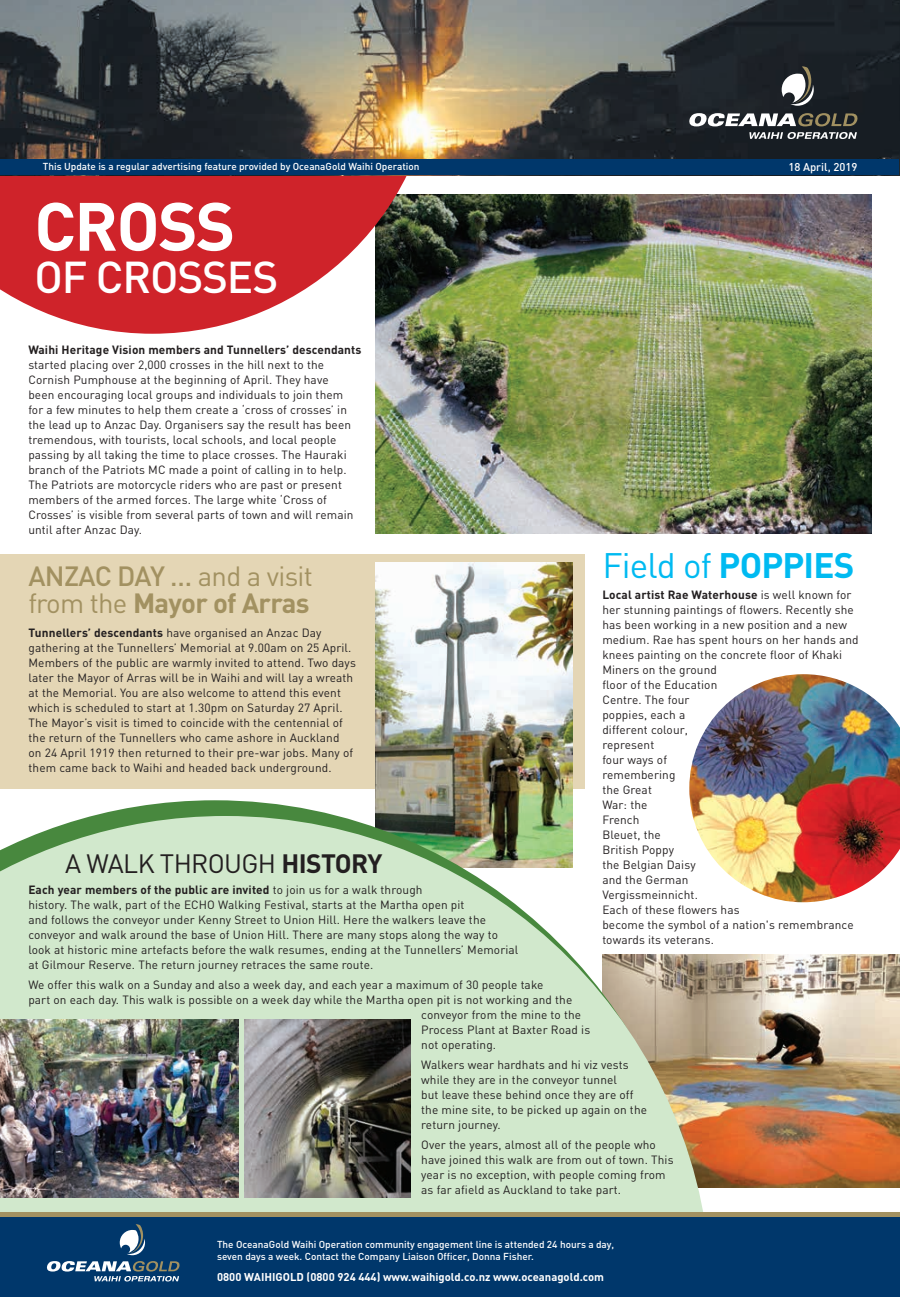
<style>
.page{position:relative;width:900px;height:1297px;background:#fff}
.page>*{position:absolute;margin:0;border:0;box-sizing:border-box;transform-origin:0 0}
.t1{font:700 67.12px "DIN";letter-spacing:-.025em;color:#fff}
.t2{font:500 44px "DIN";letter-spacing:-.025em;color:#fff}
.t3{font:35px "DIN";letter-spacing:-.025em;color:#00baf1}
.t4{font:27.5px/27.5px "DIN";color:#a29161}
.t5{font:26.25px "DIN";letter-spacing:-.025em;color:#231f20}
.t6{font:11.88px/15px "DIN";letter-spacing:.01em;color:#231f20}
.t7{font:700 11.25px "DIN";color:#fff}
.t8{font:500 11.25px "DIN";color:#fff}
.t9{font:500 10px/12px "DIN";color:#fff}
.s1{font-weight:700}
.s2{font-weight:500}
</style>
<div class="page">
<img style="left:376px;top:195px;width:496px;height:339px">
<img style="left:712px;top:954px;width:188px;height:234px">
<div style="left:0;top:554px;width:585px;height:234px;background:#e4d6b5"></div>
<img style="left:376px;top:562px;width:197px;height:238px">
<svg style="left:0;top:175px;width:436px;height:159px;background:#c3474a"></svg>
<img style="left:92px;top:800px;width:481px;height:16px">
<svg style="left:0;top:816px;width:712px;height:481px;background:#ccdec3"></svg>
<div style="left:1px;top:1212px;width:899px;height:6px;background:#a29161"></div>
<div style="left:1px;top:1218px;width:899px;height:79px;background:#00376b"></div>
<svg style="left:120px;top:1224px;width:25px;height:31px"></svg>
<svg style="left:47px;top:1261px;width:133px;height:20px"></svg>
<img style="left:0;top:0;width:900px;height:175px">
<div style="left:1px;top:159px;width:898px;height:16px;background:#00376b"></div>
<svg style="left:782px;top:66px;width:32px;height:40px"></svg>
<svg style="left:689px;top:113px;width:169px;height:13px"></svg>
<svg style="left:749px;top:132px;width:108px;height:7px"></svg>
<img style="left:689px;top:674px;width:211px;height:228px">
<img style="left:0;top:1020px;width:238px;height:178px">
<img style="left:244px;top:1020px;width:167px;height:178px">
<p class="t9" style="left:43px;top:160px;width:378px">This Update is a regular advertising feature provided by OceanaGold Waihi Operation</p>
<p class="t8" style="left:788px;top:160px;width:71px">18 April, 2019</p>
<p class="t1" style="left:34px;top:183px;width:203px">CROSS</p>
<p class="t2" style="left:34px;top:249px;width:246px">OF CROSSES</p>
<p class="t6" style="left:28px;top:342px;width:335px"><span class="s1">Waihi Heritage Vision members and Tunnellers’ descendants </span>started placing over 2,000 crosses in the hill next to the Cornish Pumphouse at the beginning of April. They have<br>been encouraging local groups and individuals to join them<br>for a few minutes to help them create a ‘cross of crosses’ in the lead up to Anzac Day. Organisers say the result has been tremendous, with tourists, local schools, and local people passing by all taking the time to place crosses. The Hauraki branch of the Patriots MC made a point of calling in to help.<br>The Patriots are motorcycle riders who are past or present members of the armed forces. The large white ‘Cross of Crosses’ is visible from several parts of town and will remain until after Anzac Day.</p>
<p class="t3" style="left:602px;top:543px;width:254px">Field of <span class="s1">POPPIES</span></p>
<p class="t6" style="left:602px;top:587px;width:258px"><span class="s1">Local artist Rae Waterhouse</span> is well known for her stunning paintings of flowers. Recently she has been working in a new position and a new medium. Rae has spent hours on her hands and knees painting on the concrete floor of Khaki<br>Miners on the ground<br>floor of the Education<br>Centre. The four<br>poppies, each a<br>different colour,<br>represent<br>four ways of<br>remembering<br>the Great<br>War: the<br>French<br>Bleuet, the<br>British Poppy<br>the Belgian Daisy<br>and the German<br>Vergissmeinnicht.<br>Each of these flowers has<br>become the symbol of a nation's remembrance towards its veterans.</p>
<p class="t4" style="left:28px;top:561px;width:286px"><span class="s2">ANZAC DAY …</span> and a visit from the <span class="s1">Mayor of Arras</span></p>
<p class="t6" style="left:29px;top:625px;width:329px"><span class="s1">Tunnellers’ descendants</span> have organised an Anzac Day gathering at the Tunnellers’ Memorial at 9.00am on 25 April.<br>Members of the public are warmly invited to attend. Two days later the Mayor of Arras will be in Waihi and will lay a wreath at the Memorial. You are also welcome to attend this event which is scheduled to start at 1.30pm on Saturday 27 April.<br>The Mayor’s visit is timed to coincide with the centennial of the return of the Tunnellers who came ashore in Auckland<br>on 24 April 1919 then returned to their pre-war jobs. Many of them came back to Waihi and headed back underground.</p>
<p class="t5" style="left:65px;top:847px;width:319px">A WALK THROUGH <span class="s1">HISTORY</span></p>
<p class="t6" style="left:28px;top:882px;width:492px"><span class="s1">Each year members of the public are invited</span> to join us for a walk through<br>history. The walk, part of the ECHO Walking Festival, starts at the Martha open pit<br>and follows the conveyor under Kenny Street to Union Hill. Here the walkers leave the conveyor and walk around the base of Union Hill. There are many stops along the way to look at historic mine artefacts before the walk resumes, ending at the Tunnellers’ Memorial at Gilmour Reserve. The return journey retraces the same route.</p>
<p class="t6" style="left:28px;top:977px;width:517px">We offer this walk on a Sunday and also a week day, and each year a maximum of 30 people take</p>
<p class="t6" style="left:28px;top:992px;width:546px">part on each day. This walk is possible on a week day while the Martha open pit is not working and the</p>
<p class="t6" style="left:421px;top:1007px;width:161px">conveyor from the mine to the</p>
<p class="t6" style="left:421px;top:1022px;width:170px">Process Plant at Baxter Road is</p>
<p class="t6" style="left:421px;top:1037px;width:76px">not operating.</p>
<p class="t6" style="left:421px;top:1057px;width:227px">Walkers wear hardhats and hi viz vests while they are in the conveyor tunnel<br>but leave these behind once they are off the mine site, to be picked up again on the return journey.</p>
<p class="t6" style="left:421px;top:1137px;width:254px">Over the years, almost all of the people who have joined this walk are from out of town. This year is no exception, with people coming from as far afield as Auckland to take part.</p>
<p class="t9" style="left:217px;top:1238px;width:399px">The OceanaGold Waihi Operation community engagement line is attended 24 hours a day, seven days a week. Contact the Company Liaison Officer, Donna Fisher.</p>
<p class="t7" style="left:217px;top:1269px;width:389px">0800 WAIHIGOLD (0800 924 444) www.waihigold.co.nz www.oceanagold.com</p>
</div>
